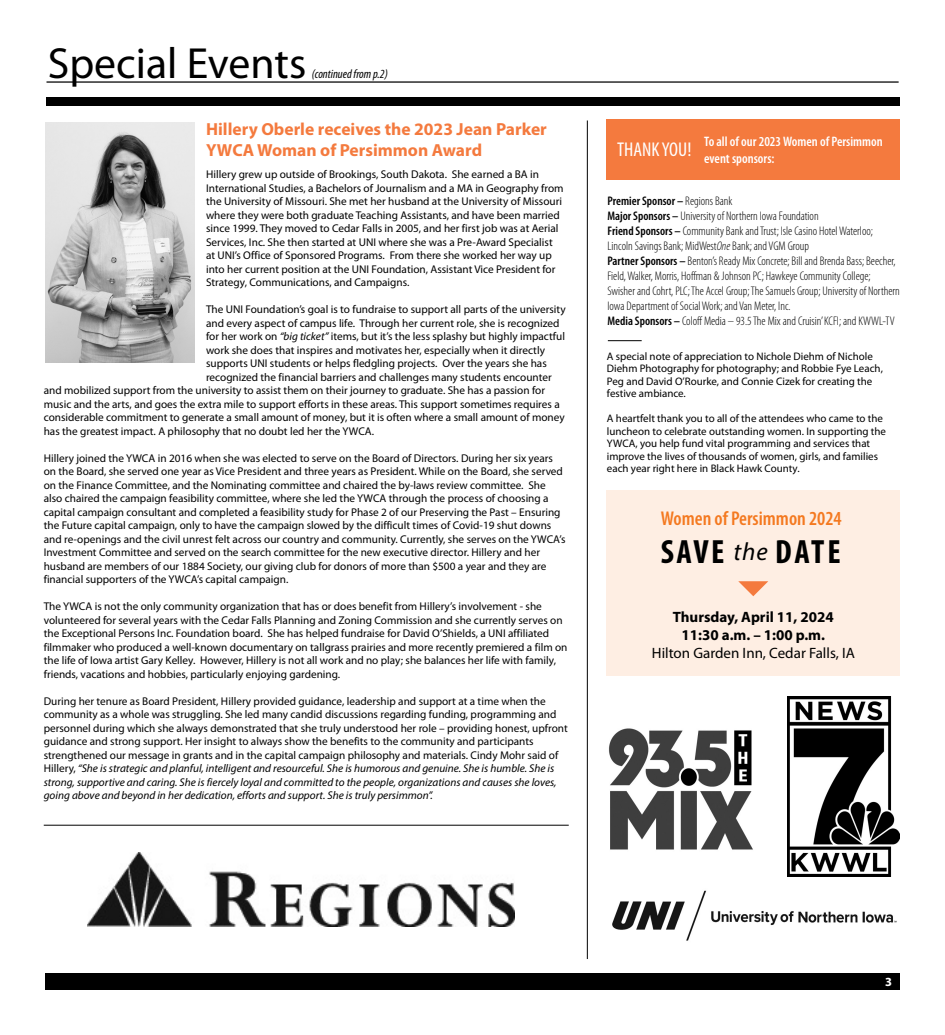
<style>
.page{position:relative;width:945px;height:1035px;background:#fff}
.page>*{position:absolute;margin:0;border:0;box-sizing:border-box;transform-origin:0 0}
.t1{font:43.75px "Myriad Pro";color:#000}
.t2{font:700 condensed 33.75px "Myriad Pro";letter-spacing:.07em;color:#000}
.t3{font:600 condensed 20px "Myriad Pro";color:#f47920}
.t4{font:condensed 20px "Myriad Pro";color:#fff}
.t5{font:700 17.5px/21.2px "Myriad Pro";color:#f47a3e}
.t6{font:700 15px/18px "Myriad Pro";color:#000;text-align:center}
.t7{font:15px "Myriad Pro";color:#000}
.t8{font:600 condensed 13.75px/16.5px "Myriad Pro";color:#fff}
.t9{font:300 condensed 12.5px/15px "Myriad Pro";color:#000}
.t10{font:italic condensed 12.5px "Myriad Pro";color:#000}
.t11{font:11.25px/13.5px "Myriad Pro";color:#000}
.t12{font:11px/12.5px "Myriad Pro";color:#000}
.s1{font-style:italic}
.s2{font-weight:600}
.s3{font-weight:400;font-style:italic;font-stretch:normal;font-size:25px}
</style>
<div class="page">
<div style="left:45px;top:973px;width:855px;height:17px;background:#000"></div>
<div style="left:607px;top:490px;width:293px;height:186px;background:#feeee3"></div>
<hr style="left:47px;top:81px;width:852px;height:2px;background:#000">
<div style="left:47px;top:98px;width:853px;height:8px;background:#000"></div>
<hr style="left:587px;top:121px;width:1px;height:838px;background:#000">
<svg style="left:738px;top:581px;width:30px;height:15px"></svg>
<img style="left:45px;top:123px;width:150px;height:240px">
<div style="left:607px;top:119px;width:293px;height:61px;background:#f47a3e"></div>
<hr style="left:608px;top:340px;width:34px;height:1px;background:#000">
<img style="left:87px;top:852px;width:428px;height:74px">
<img style="left:612px;top:890px;width:285px;height:51px">
<img style="left:609px;top:728px;width:144px;height:122px">
<img style="left:787px;top:696px;width:113px;height:181px">
<hr style="left:44px;top:825px;width:525px;height:1px;background:#000">
<h1 class="t1" style="left:48px;top:40px;width:260px">Special Events</h1>
<p class="t10" style="left:312px;top:67px;width:78px">(continued from p.2)</p>
<h3 class="t5" style="left:206px;top:118px;width:342px">Hillery Oberle receives the 2023 Jean Parker<br>YWCA Woman of Persimmon Award</h3>
<p class="t11" style="left:206px;top:168px;width:359px">Hillery grew up outside of Brookings, South Dakota. She earned a BA in International Studies, a Bachelors of Journalism and a MA in Geography from the University of Missouri. She met her husband at the University of Missouri where they were both graduate Teaching Assistants, and have been married since 1999. They moved to Cedar Falls in 2005, and her first job was at Aerial Services, Inc. She then started at UNI where she was a Pre-Award Specialist at UNI’s Office of Sponsored Programs. From there she worked her way up into her current position at the UNI Foundation, Assistant Vice President for Strategy, Communications, and Campaigns.</p>
<p class="t11" style="left:206px;top:303px;width:361px">The UNI Foundation’s goal is to fundraise to support all parts of the university</p>
<p class="t11" style="left:206px;top:316px;width:355px">and every aspect of campus life. Through her current role, she is recognized</p>
<p class="t11" style="left:206px;top:330px;width:360px">for her work on <span class="s1">“big ticket”</span> items, but it’s the less splashy but highly impactful</p>
<p class="t11" style="left:206px;top:343px;width:340px">work she does that inspires and motivates her, especially when it directly</p>
<p class="t11" style="left:206px;top:357px;width:342px">supports UNI students or helps fledgling projects. Over the years she has</p>
<p class="t11" style="left:206px;top:370px;width:347px">recognized the financial barriers and challenges many students encounter</p>
<p class="t11" style="left:44px;top:384px;width:503px">and mobilized support from the university to assist them on their journey to graduate. She has a passion for</p>
<p class="t11" style="left:44px;top:397px;width:518px">music and the arts, and goes the extra mile to support efforts in these areas. This support sometimes requires a</p>
<p class="t11" style="left:44px;top:411px;width:522px">considerable commitment to generate a small amount of money, but it is often where a small amount of money</p>
<p class="t11" style="left:44px;top:424px;width:332px">has the greatest impact. A philosophy that no doubt led her the YWCA.</p>
<p class="t11" style="left:44px;top:451px;width:523px">Hillery joined the YWCA in 2016 when she was elected to serve on the Board of Directors. During her six years on the Board, she served one year as Vice President and three years as President. While on the Board, she served on the Finance Committee, and the Nominating committee and chaired the by-laws review committee. She also chaired the campaign feasibility committee, where she led the YWCA through the process of choosing a capital campaign consultant and completed a feasibility study for Phase 2 of our Preserving the Past – Ensuring the Future capital campaign, only to have the campaign slowed by the difficult times of Covid-19 shut downs and re-openings and the civil unrest felt across our country and community. Currently, she serves on the YWCA’s Investment Committee and served on the search committee for the new executive director. Hillery and her husband are members of our 1884 Society, our giving club for donors of more than $500 a year and they are financial supporters of the YWCA’s capital campaign.</p>
<p class="t11" style="left:44px;top:600px;width:525px">The YWCA is not the only community organization that has or does benefit from Hillery’s involvement - she volunteered for several years with the Cedar Falls Planning and Zoning Commission and she currently serves on the Exceptional Persons Inc. Foundation board. She has helped fundraise for David O’Shields, a UNI affiliated filmmaker who produced a well-known documentary on tallgrass prairies and more recently premiered a film on the life of Iowa artist Gary Kelley. However, Hillery is not all work and no play; she balances her life with family, friends, vacations and hobbies, particularly enjoying gardening.</p>
<p class="t11" style="left:44px;top:694px;width:526px">During her tenure as Board President, Hillery provided guidance, leadership and support at a time when the community as a whole was struggling. She led many candid discussions regarding funding, programming and personnel during which she always demonstrated that she truly understood her role – providing honest, upfront guidance and strong support. Her insight to always show the benefits to the community and participants strengthened our message in grants and in the capital campaign philosophy and materials. Cindy Mohr said of Hillery, <span class="s1">“She is strategic and planful, intelligent and resourceful. She is humorous and genuine. She is humble. She is strong, supportive and caring. She is fiercely loyal and committed to the people, organizations and causes she loves, going above and beyond in her dedication, efforts and support. She is truly persimmon”.</span></p>
<h3 class="t4" style="left:617px;top:139px;width:76px">THANK YOU!</h3>
<p class="t8" style="left:704px;top:133px;width:180px">To all of our 2023 Women of Persimmon event sponsors:</p>
<p class="t9" style="left:608px;top:193px;width:294px"><span class="s2">Premier Sponsor –</span> Regions Bank<br><span class="s2">Major Sponsors –</span> University of Northern Iowa Foundation<br><span class="s2">Friend Sponsors –</span> Community Bank and Trust; Isle Casino Hotel Waterloo; Lincoln Savings Bank; MidWest<span class="s1">One</span> Bank; and VGM Group<br><span class="s2">Partner Sponsors –</span> Benton’s Ready Mix Concrete; Bill and Brenda Bass; Beecher, Field, Walker, Morris, Hoffman &amp; Johnson PC; Hawkeye Community College; Swisher and Cohrt, PLC; The Accel Group; The Samuels Group; University of Northern Iowa Department of Social Work; and Van Meter, Inc.<br><span class="s2">Media Sponsors –</span> Coloff Media – 93.5 The Mix and Cruisin’ KCFI; and KWWL-TV</p>
<p class="t12" style="left:607px;top:350px;width:277px">A special note of appreciation to Nichole Diehm of Nichole Diehm Photography for photography; and Robbie Fye Leach, Peg and David O’Rourke, and Connie Cizek for creating the festive ambiance.</p>
<p class="t12" style="left:607px;top:412px;width:281px">A heartfelt thank you to all of the attendees who came to the luncheon to celebrate outstanding women. In supporting the YWCA, you help fund vital programming and services that improve the lives of thousands of women, girls, and families each year right here in Black Hawk County.</p>
<h3 class="t3" style="left:661px;top:508px;width:182px">Women of Persimmon 2024</h3>
<h2 class="t2" style="left:661px;top:533px;width:181px">SAVE <span class="s3">the</span> DATE</h2>
<h3 class="t6" style="left:673px;top:608px;width:163px">Thursday, April 11, 2024<br>11:30 a.m. – 1:00 p.m.</h3>
<h3 class="t7" style="left:652px;top:645px;width:205px">Hilton Garden Inn, Cedar Falls, IA</h3>
</div>
